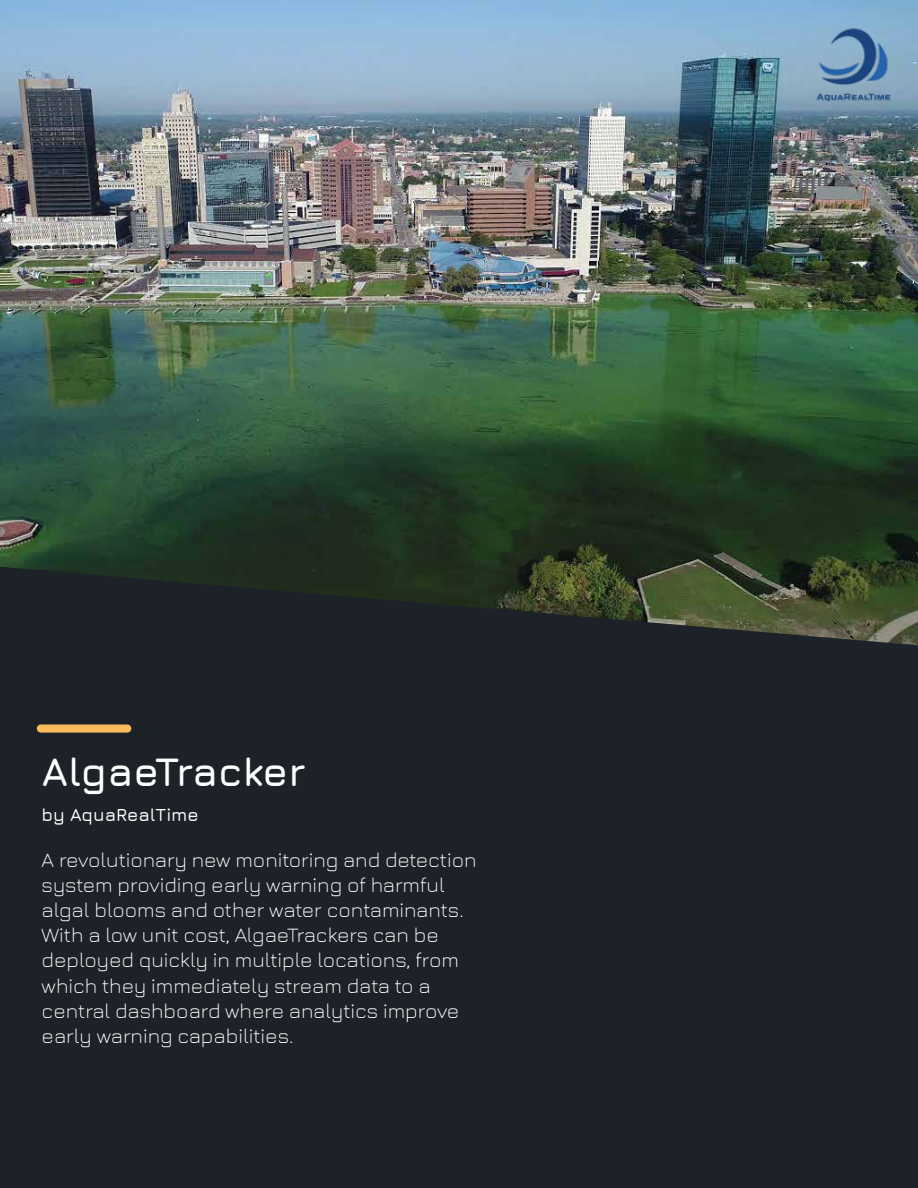
<style>
.page{position:relative;width:918px;height:1188px;background:#fff}
.page>*{position:absolute;margin:0;border:0;box-sizing:border-box;transform-origin:0 0}
.t1{font:700 40.5px "Jura";letter-spacing:-.02em;color:#fff}
.t2{font:300 21px/25.2px "Jura";color:#fff}
.t3{font:600 18px "Jura";color:#fff}
</style>
<div class="page">
<img style="left:0;top:0;width:918px;height:567px">
<div style="left:0;top:646px;width:918px;height:542px;background:#1c2228"></div>
<svg style="left:0;top:567px;width:918px;height:79px;background:#2b3329"></svg>
<svg style="left:37px;top:724px;width:94px;height:9px"></svg>
<img style="left:799px;top:11px;width:108px;height:108px">
<h1 class="t1" style="left:42px;top:743px;width:265px">AlgaeTracker</h1>
<p class="t3" style="left:42px;top:801px;width:159px">by AquaRealTime</p>
<p class="t2" style="left:42px;top:845px;width:436px">A revolutionary new monitoring and detection system providing early warning of harmful algal blooms and other water contaminants.<br>With a low unit cost, AlgaeTrackers can be deployed quickly in multiple locations, from which they immediately stream data to a central dashboard where analytics improve early warning capabilities.</p>
</div>
